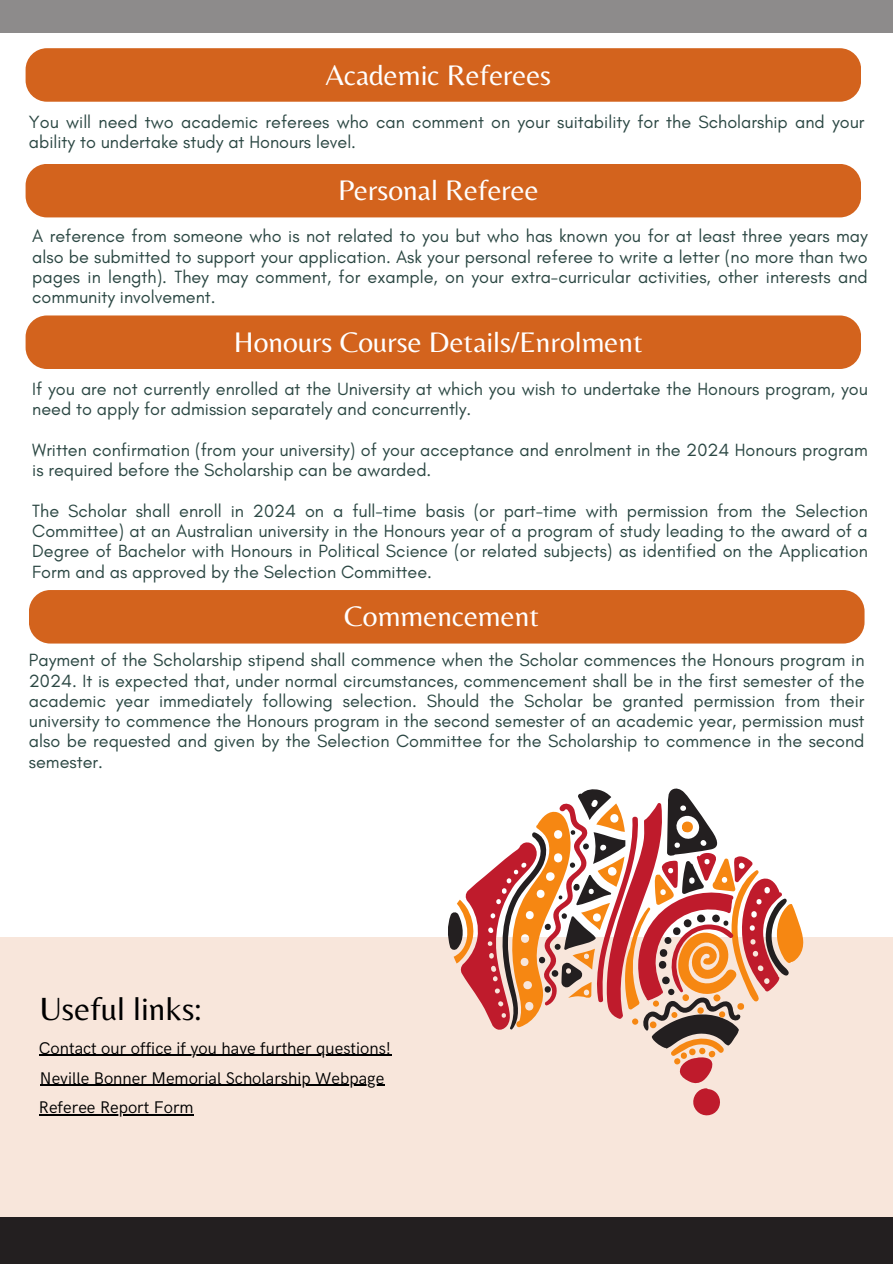
<style>
.page{position:relative;width:893px;height:1264px;background:#fff}
.page>*{position:absolute;margin:0;border:0;box-sizing:border-box;transform-origin:0 0}
.t1{font:33.45px "Belleza";color:#000}
.t2{font:29.4px "Belleza";color:#fff}
.t3{font:18px/20.2px "Glacial Indifference";color:#2b4743}
.t4{font:16.95px "HK Grotesk";color:#000}
</style>
<div class="page">
<div style="left:0;top:936px;width:892px;height:290px;background:#f8e6db"></div>
<div style="left:0;top:1217px;width:892px;height:46px;background:#231f20"></div>
<div style="left:0;top:0;width:892px;height:33px;background:#8d8b8b"></div>
<div style="left:26px;top:48px;width:835px;height:54px;background:#d3631d;border-radius:21px"></div>
<div style="left:26px;top:164px;width:835px;height:53px;background:#d3631d;border-radius:21px"></div>
<div style="left:26px;top:315px;width:835px;height:54px;background:#d3631d;border-radius:21px"></div>
<div style="left:29px;top:590px;width:835px;height:53px;background:#d3631d;border-radius:21px"></div>
<svg style="left:447px;top:788px;width:356px;height:328px"></svg>
<hr style="left:39px;top:1054px;width:352px;height:2px;background:#000">
<hr style="left:39px;top:1114px;width:155px;height:1px;background:#000">
<hr style="left:40px;top:1084px;width:344px;height:1px;background:#000">
<p class="t2" style="left:325px;top:57px;width:227px">Academic Referees</p>
<p class="t3" style="left:29px;top:111px;width:837px">You will need two academic referees who can comment on your suitability for the Scholarship and your ability to undertake study at Honours level.</p>
<p class="t2" style="left:338px;top:173px;width:202px">Personal Referee</p>
<p class="t3" style="left:32px;top:226px;width:837px;text-align:justify">A reference from someone who is not related to you but who has known you for at least three years may also be submitted to support your application. Ask your personal referee to write a letter (no more than two pages in length). They may comment, for example, on your extra-curricular activities, other interests and community involvement.</p>
<p class="t2" style="left:234px;top:324px;width:410px">Honours Course Details/Enrolment</p>
<p class="t3" style="left:32px;top:379px;width:837px">If you are not currently enrolled at the University at which you wish to undertake the Honours program, you need to apply for admission separately and concurrently.</p>
<p class="t3" style="left:32px;top:439px;width:837px">Written confirmation (from your university) of your acceptance and enrolment in the 2024 Honours program is required before the Scholarship can be awarded.</p>
<p class="t3" style="left:32px;top:500px;width:837px;text-align:justify">The Scholar shall enroll in 2024 on a full-time basis (or part-time with permission from the Selection Committee) at an Australian university in the Honours year of a program of study leading to the award of a Degree of Bachelor with Honours in Political Science (or related subjects) as identified on the Application Form and as approved by the Selection Committee.</p>
<p class="t2" style="left:344px;top:599px;width:196px">Commencement</p>
<p class="t3" style="left:29px;top:650px;width:837px;text-align:justify">Payment of the Scholarship stipend shall commence when the Scholar commences the Honours program in 2024. It is expected that, under normal circumstances, commencement shall be in the first semester of the academic year immediately following selection. Should the Scholar be granted permission from their university to commence the Honours program in the second semester of an academic year, permission must also be requested and given by the Selection Committee for the Scholarship to commence in the second semester.</p>
<p class="t1" style="left:40px;top:989px;width:163px">Useful links:</p>
<p class="t4" style="left:39px;top:1038px;width:353px">Contact our office if you have further questions!</p>
<p class="t4" style="left:40px;top:1068px;width:346px">Neville Bonner Memorial Scholarship Webpage</p>
<p class="t4" style="left:39px;top:1098px;width:156px">Referee Report Form</p>
</div>
